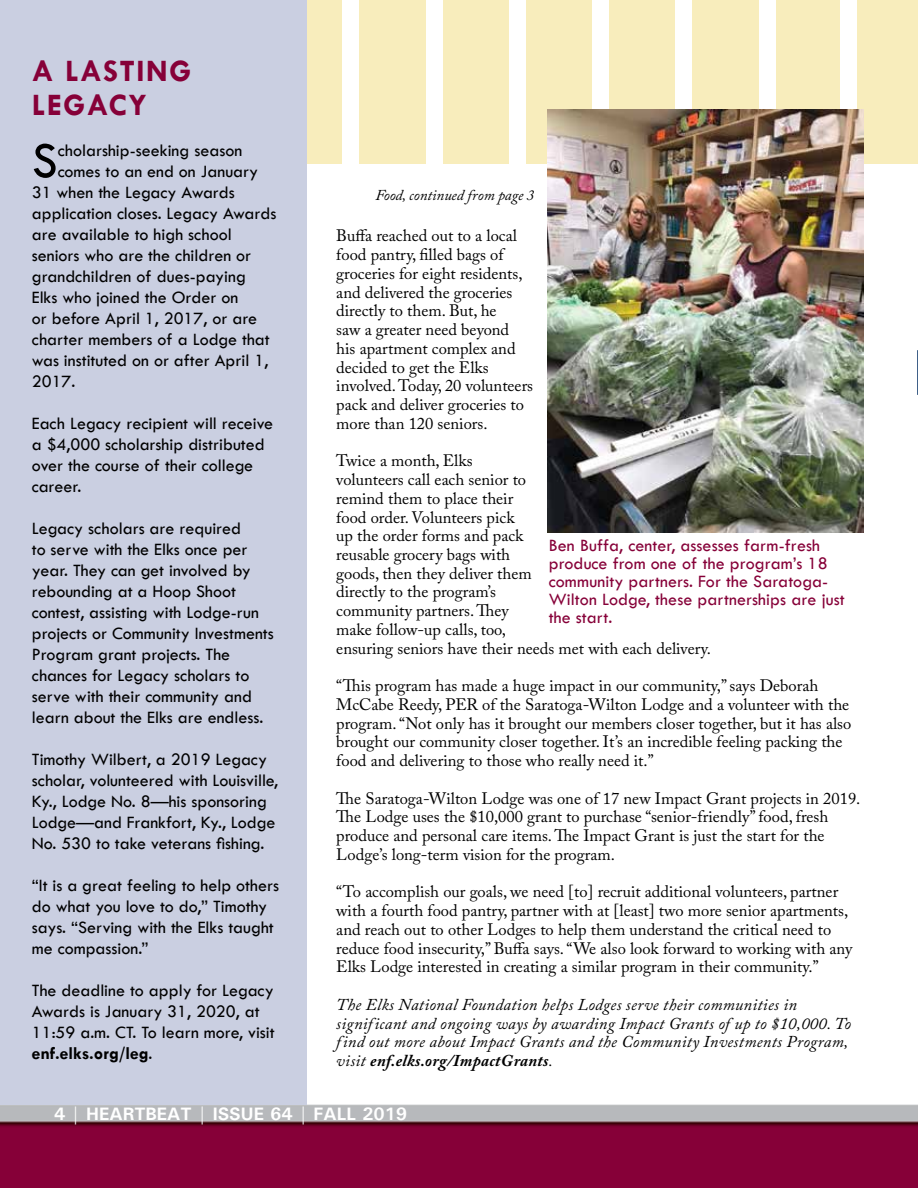
<style>
.page{position:relative;width:918px;height:1188px;background:#fff}
.page>*{position:absolute;margin:0;border:0;box-sizing:border-box;transform-origin:0 0}
.t1{font:51.75px "Tw Cen";color:#000}
.t2{font:700 31.5px/34.5px "Tw Cen";letter-spacing:.05em;color:#860038}
.t3{font:18px/21px "Tw Cen";color:#000}
.t4{font:18px/18px "Tw Cen";letter-spacing:.005em;color:#860038}
.t5{font:700 18px "Univers";color:#fff}
.t6{font:16.5px/18.8px "Adobe Caslon Pro";color:#000}
.t7{font:italic 16.5px/18.8px "Adobe Caslon Pro";letter-spacing:.02em;color:#000}
.t8{font:italic 15px "Adobe Caslon Pro";color:#000}
.s1{font-weight:700}
</style>
<div class="page">
<img style="left:0;top:1105px;width:918px;height:83px">
<div style="left:0;top:0;width:918px;height:163px;background:#f8edbc"></div>
<div style="left:426px;top:0;width:16px;height:164px;background:#fff"></div>
<div style="left:593px;top:0;width:16px;height:163px;background:#fff"></div>
<div style="left:676px;top:0;width:16px;height:163px;background:#fff"></div>
<div style="left:759px;top:0;width:16px;height:164px;background:#fff"></div>
<div style="left:840px;top:0;width:16px;height:164px;background:#fff"></div>
<div style="left:509px;top:0;width:16px;height:163px;background:#fff"></div>
<div style="left:343px;top:0;width:16px;height:164px;background:#fff"></div>
<svg style="left:917px;top:350px;width:1px;height:45px"></svg>
<div style="left:0;top:0;width:307px;height:1105px;background:#cacfe1"></div>
<img style="left:547px;top:110px;width:317px;height:422px">
<h2 class="t2" style="left:32px;top:53px;width:161px">A LASTING<br>LEGACY</h2>
<h1 class="t1" style="left:32px;top:129px;width:27px">S</h1>
<p class="t3" style="left:58px;top:140px;width:186px">cholarship-seeking season</p>
<p class="t3" style="left:58px;top:161px;width:202px">comes to an end on January</p>
<p class="t3" style="left:32px;top:182px;width:205px">31 when the Legacy Awards</p>
<p class="t3" style="left:32px;top:203px;width:246px">application closes. Legacy Awards</p>
<p class="t3" style="left:32px;top:224px;width:201px">are available to high school</p>
<p class="t3" style="left:32px;top:245px;width:221px">seniors who are the children or</p>
<p class="t3" style="left:32px;top:266px;width:216px">grandchildren of dues-paying</p>
<p class="t3" style="left:32px;top:287px;width:208px">Elks who joined the Order on</p>
<p class="t3" style="left:32px;top:308px;width:227px">or before April 1, 2017, or are</p>
<p class="t3" style="left:32px;top:329px;width:239px">charter members of a Lodge that</p>
<p class="t3" style="left:32px;top:350px;width:238px">was instituted on or after April 1,</p>
<p class="t3" style="left:32px;top:371px;width:45px">2017.</p>
<p class="t3" style="left:32px;top:413px;width:243px">Each Legacy recipient will receive a $4,000 scholarship distributed over the course of their college career.</p>
<p class="t3" style="left:32px;top:518px;width:244px">Legacy scholars are required<br>to serve with the Elks once per year. They can get involved by rebounding at a Hoop Shoot contest, assisting with Lodge-run projects or Community Investments<br>Program grant projects. The chances for Legacy scholars to serve with their community and learn about the Elks are endless.</p>
<p class="t3" style="left:32px;top:749px;width:248px">Timothy Wilbert, a 2019 Legacy scholar, volunteered with Louisville, Ky., Lodge No. 8—his sponsoring Lodge—and Frankfort, Ky., Lodge No. 530 to take veterans fishing.</p>
<p class="t3" style="left:32px;top:875px;width:249px">“It is a great feeling to help others do what you love to do,” Timothy says. “Serving with the Elks taught me compassion.”</p>
<p class="t3" style="left:32px;top:980px;width:244px">The deadline to apply for Legacy<br>Awards is January 31, 2020, at<br>11:59 a.m. CT. To learn more, visit <span class="s1">enf.elks.org/leg</span>.</p>
<p class="t8" style="left:375px;top:186px;width:160px">Food, continued from page 3</p>
<p class="t6" style="left:336px;top:226px;width:198px">Buffa reached out to a local food pantry, filled bags of groceries for eight residents, and delivered the groceries directly to them. But, he<br>saw a greater need beyond<br>his apartment complex and decided to get the Elks involved. Today, 20 volunteers pack and deliver groceries to more than 120 seniors.</p>
<p class="t6" style="left:336px;top:451px;width:376px">Twice a month, Elks<br>volunteers call each senior to<br>remind them to place their<br>food order. Volunteers pick<br>up the order forms and pack<br>reusable grocery bags with<br>goods, then they deliver them<br>directly to the program’s<br>community partners. They<br>make follow-up calls, too,<br>ensuring seniors have their needs met with each delivery.</p>
<p class="t6" style="left:336px;top:676px;width:517px">“This program has made a huge impact in our community,” says Deborah McCabe Reedy, PER of the Saratoga-Wilton Lodge and a volunteer with the program. “Not only has it brought our members closer together, but it has also brought our community closer together. It’s an incredible feeling packing the food and delivering to those who really need it.”</p>
<p class="t6" style="left:336px;top:789px;width:526px">The Saratoga-Wilton Lodge was one of 17 new Impact Grant projects in 2019.<br>The Lodge uses the $10,000 grant to purchase “senior-friendly” food, fresh produce and personal care items. The Impact Grant is just the start for the Lodge’s long-term vision for the program.</p>
<p class="t6" style="left:336px;top:882px;width:518px">“To accomplish our goals, we need [to] recruit additional volunteers, partner with a fourth food pantry, partner with at [least] two more senior apartments, and reach out to other Lodges to help them understand the critical need to reduce food insecurity,” Buffa says. “We also look forward to working with any Elks Lodge interested in creating a similar program in their community.”</p>
<p class="t7" style="left:336px;top:995px;width:516px">The Elks National Foundation helps Lodges serve their communities in significant and ongoing ways by awarding Impact Grants of up to $10,000. To find out more about Impact Grants and the Community Investments Program, visit <span class="s1">enf.elks.org/ImpactGrants</span>.</p>
<p class="t4" style="left:549px;top:537px;width:297px">Ben Buffa, center, assesses farm-fresh produce from one of the program’s 18 community partners. For the Saratoga-Wilton Lodge, these partnerships are just the start.</p>
<p class="t5" style="left:54px;top:1103px;width:355px">4 | HEARTBEAT | ISSUE 64 | FALL 2019</p>
</div>
